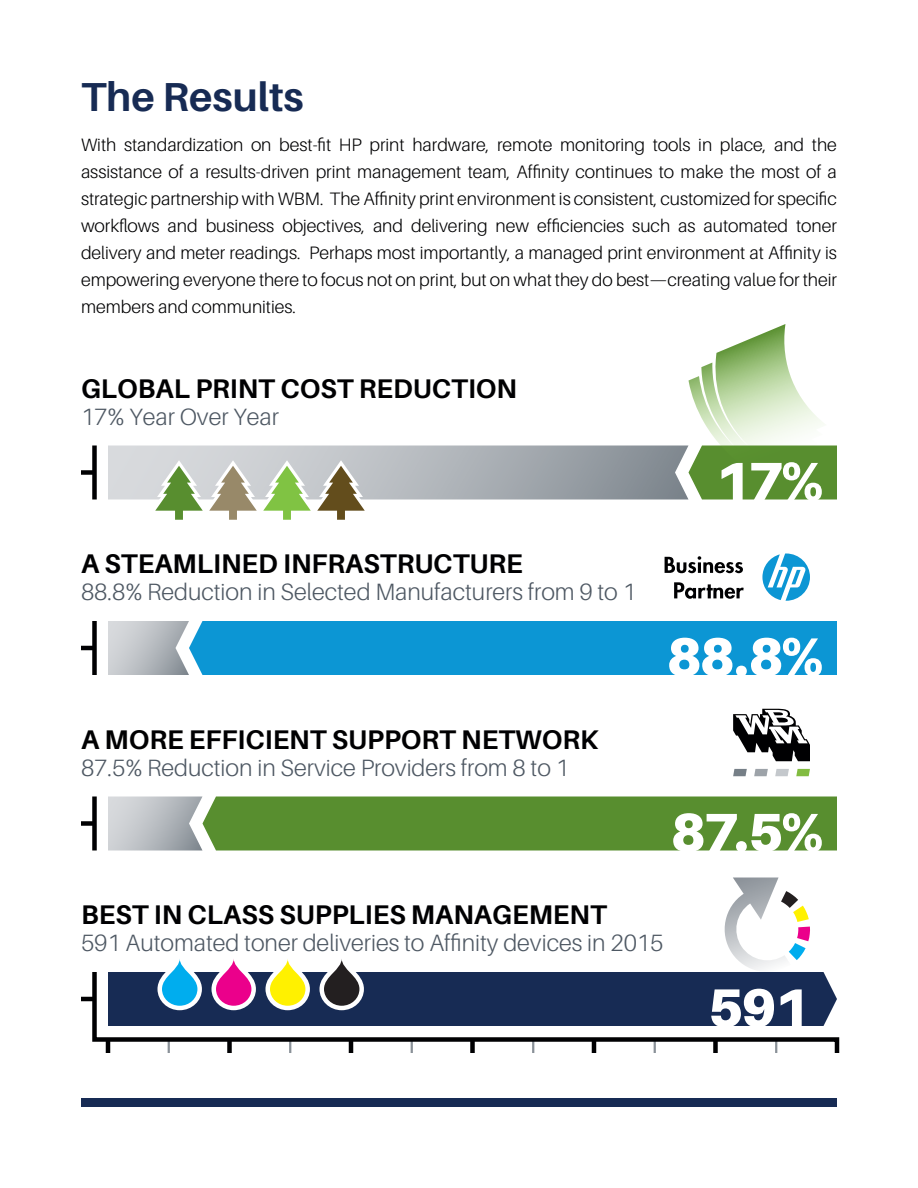
<style>
.page{position:relative;width:918px;height:1188px;background:#fff}
.page>*{position:absolute;margin:0;border:0;box-sizing:border-box;transform-origin:0 0}
.t1{font:900 54px "Aileron";letter-spacing:-.05em;color:#fff}
.t2{font:700 40.5px "Aileron";color:#172b54}
.t3{font:700 27px "Aileron";color:#000002}
.t4{font:300 23.7px "Aileron";color:#4e5863}
.t5{font:300 18px/27px "Aileron";color:#000002;text-align:justify}
</style>
<div class="page">
<svg style="left:796px;top:769px;width:14px;height:7px"></svg>
<svg style="left:775px;top:769px;width:14px;height:7px"></svg>
<svg style="left:754px;top:769px;width:14px;height:7px"></svg>
<svg style="left:733px;top:769px;width:14px;height:7px"></svg>
<svg style="left:733px;top:709px;width:77px;height:52px"></svg>
<div style="left:81px;top:1098px;width:756px;height:9px;background:#172b54"></div>
<div style="left:92px;top:445px;width:5px;height:54px;background:#000002"></div>
<div style="left:81px;top:470px;width:13px;height:5px;background:#000002"></div>
<div style="left:92px;top:621px;width:5px;height:54px;background:#000002"></div>
<hr style="left:81px;top:646px;width:13px;height:4px;background:#000002">
<svg style="left:108px;top:621px;width:729px;height:54px;background:#239cd3"></svg>
<div style="left:92px;top:796px;width:5px;height:54px;background:#000002"></div>
<div style="left:81px;top:821px;width:13px;height:5px;background:#000002"></div>
<svg style="left:108px;top:796px;width:729px;height:54px;background:#689746"></svg>
<svg style="left:108px;top:324px;width:729px;height:196px"></svg>
<svg style="left:665px;top:556px;width:79px;height:43px"></svg>
<svg style="left:762px;top:554px;width:48px;height:47px"></svg>
<hr style="left:81px;top:997px;width:13px;height:4px;background:#000002">
<svg style="left:90px;top:972px;width:750px;height:81px"></svg>
<svg style="left:108px;top:878px;width:729px;height:148px"></svg>
<h2 class="t2" style="left:81px;top:74px;width:224px">The Results</h2>
<p class="t5" style="left:81px;top:132px;width:758px">With standardization on best-fit HP print hardware, remote monitoring tools in place, and the assistance of a results-driven print management team, Affinity continues to make the most of a strategic partnership with WBM. The Affinity print environment is consistent, customized for specific workflows and business objectives, and delivering new efficiencies such as automated toner delivery and meter readings. Perhaps most importantly, a managed print environment at Affinity is empowering everyone there to focus not on print, but on what they do best—creating value for their members and communities.</p>
<h3 class="t3" style="left:81px;top:373px;width:438px">GLOBAL PRINT COST REDUCTION</h3>
<h3 class="t4" style="left:81px;top:404px;width:199px">17% Year Over Year</h3>
<h3 class="t3" style="left:81px;top:549px;width:443px">A STEAMLINED INFRASTRUCTURE</h3>
<h3 class="t4" style="left:81px;top:579px;width:556px">88.8% Reduction in Selected Manufacturers from 9 to 1</h3>
<h3 class="t3" style="left:81px;top:724px;width:519px">A MORE EFFICIENT SUPPORT NETWORK</h3>
<h3 class="t4" style="left:81px;top:755px;width:489px">87.5% Reduction in Service Providers from 8 to 1</h3>
<h1 class="t1" style="left:715px;top:450px;width:110px">17%</h1>
<h1 class="t1" style="left:666px;top:625px;width:159px">88.8%</h1>
<h1 class="t1" style="left:670px;top:801px;width:155px">87.5%</h1>
<h3 class="t3" style="left:81px;top:900px;width:527px">BEST IN CLASS SUPPLIES MANAGEMENT</h3>
<h3 class="t4" style="left:81px;top:930px;width:584px">591 Automated toner deliveries to Affinity devices in 2015</h3>
<h1 class="t1" style="left:708px;top:976px;width:103px">591</h1>
</div>
